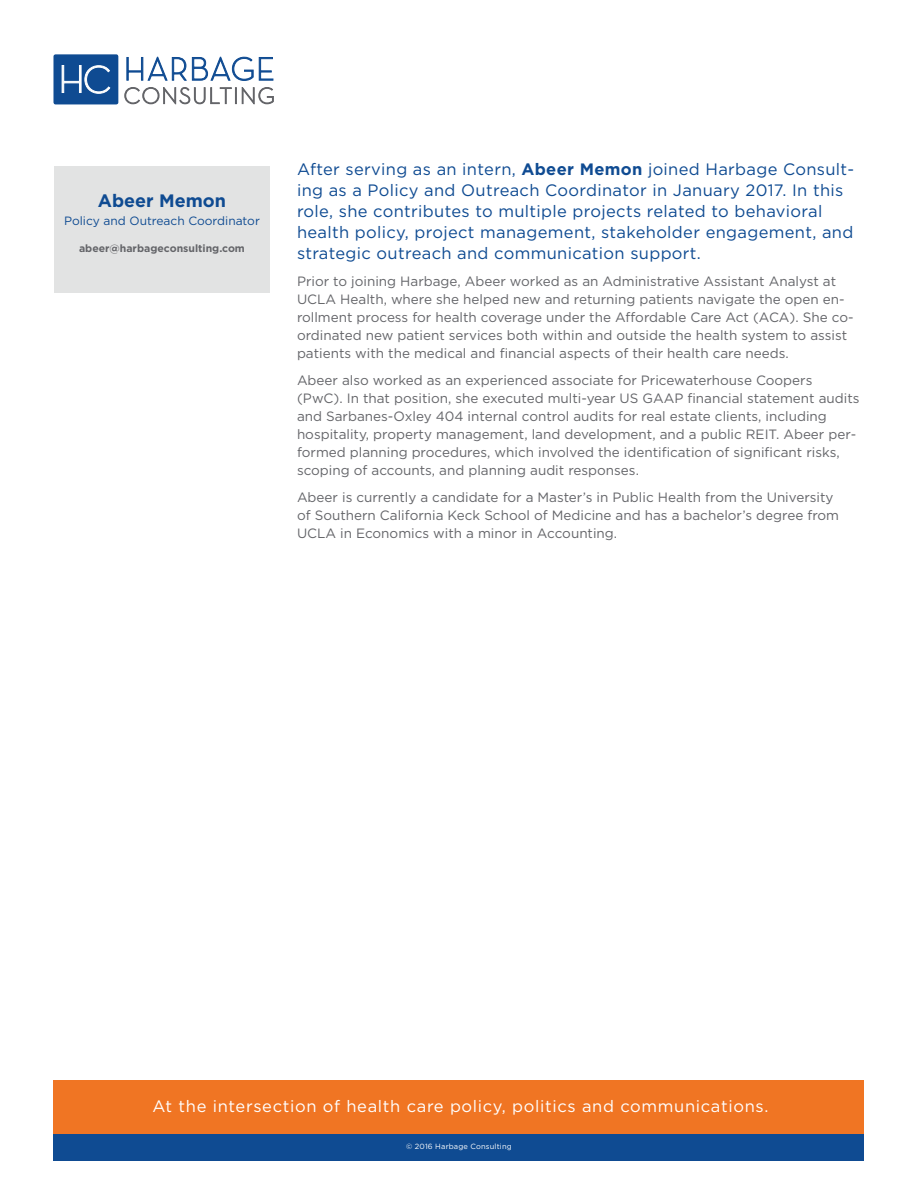
<style>
.page{position:relative;width:918px;height:1188px;background:#fff}
.page>*{position:absolute;margin:0;border:0;box-sizing:border-box;transform-origin:0 0}
.t1{font:700 18px "Gotham";color:#0f4b92}
.t2{font:16.5px/21px "Gotham";letter-spacing:.02em;color:#0f4b92}
.t3{font:16.5px "Gotham";letter-spacing:.04em;color:#fff}
.t4{font:13.5px/18px "Gotham";color:#646569}
.t5{font:12px "Gotham";color:#0f4b92}
.t6{font:700 10.5px "Gotham";color:#646569}
.t7{font:7.5px "Gotham";letter-spacing:.02em;color:#fff}
.s1{font-weight:700}
</style>
<div class="page">
<div style="left:53px;top:1134px;width:810px;height:27px;background:#0f4b92"></div>
<div style="left:53px;top:1080px;width:810px;height:54px;background:#f07523"></div>
<svg style="left:124px;top:56px;width:150px;height:49px"></svg>
<div style="left:53px;top:54px;width:65px;height:50px;background:#0f4b92;border-radius:2px"></div>
<svg style="left:61px;top:65px;width:50px;height:29px"></svg>
<div style="left:54px;top:166px;width:216px;height:127px;background:#e2e3e3"></div>
<h1 class="t1" style="left:98px;top:188px;width:130px">Abeer Memon</h1>
<p class="t5" style="left:64px;top:213px;width:197px">Policy and Outreach Coordinator</p>
<p class="t6" style="left:79px;top:241px;width:167px">abeer@harbageconsulting.com</p>
<p class="t2" style="left:297px;top:159px;width:559px">After serving as an intern, <span class="s1">Abeer Memon</span> joined Harbage Consult&shy;ing as a Policy and Outreach Coordinator in January 2017. In this role, she contributes to multiple projects related to behavioral health policy, project management, stakeholder engagement, and strategic outreach and communication support.</p>
<p class="t4" style="left:297px;top:272px;width:558px">Prior to joining Harbage, Abeer worked as an Administrative Assistant Analyst at UCLA Health, where she helped new and returning patients navigate the open en&shy;rollment process for health coverage under the Affordable Care Act (ACA). She co&shy;ordinated new patient services both within and outside the health system to assist patients with the medical and financial aspects of their health care needs.</p>
<p class="t4" style="left:297px;top:371px;width:564px">Abeer also worked as an experienced associate for Pricewaterhouse Coopers (PwC). In that position, she executed multi-year US GAAP financial statement audits and Sarbanes-Oxley 404 internal control audits for real estate clients, including hospitality, property management, land development, and a public REIT. Abeer per&shy;formed planning procedures, which involved the identification of significant risks, scoping of accounts, and planning audit responses.</p>
<p class="t4" style="left:297px;top:488px;width:544px">Abeer is currently a candidate for a Master’s in Public Health from the University of Southern California Keck School of Medicine and has a bachelor’s degree from<br>UCLA in Economics with a minor in Accounting.</p>
<p class="t3" style="left:152px;top:1095px;width:618px">At the intersection of health care policy, politics and communications.</p>
<p class="t7" style="left:406px;top:1142px;width:107px">© 2016 Harbage Consulting</p>
</div>
